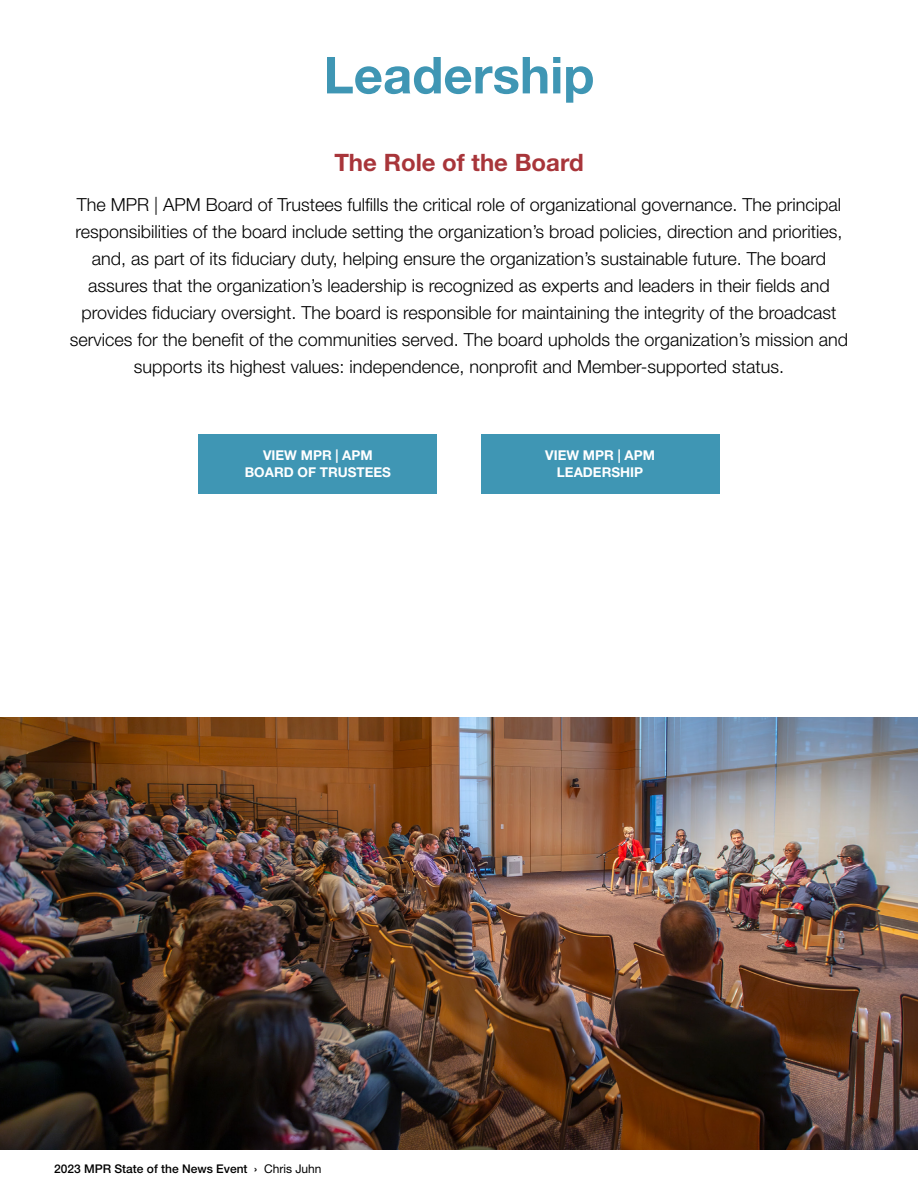
<style>
.page{position:relative;width:918px;height:1188px;background:#fff}
.page>*{position:absolute;margin:0;border:0;box-sizing:border-box;transform-origin:0 0}
.t1{font:700 51px "Helvetica Neue LT Std";color:#3f96b4}
.t2{font:700 24px "Helvetica Neue LT Std";color:#a8353a}
.t3{font:300 18px/27px "Helvetica Neue LT Std";color:#000;text-align:center}
.t4{font:700 13.5px/16.2px "Helvetica Neue LT Std";color:#fff;text-align:center}
.t5{font:500 12px "Helvetica Neue LT Std";color:#000}
.s1{font-weight:400}
</style>
<div class="page">
<div style="left:199px;top:434px;width:238px;height:60px;background:#3f96b4"></div>
<div style="left:481px;top:434px;width:238px;height:60px;background:#3f96b4"></div>
<img style="left:0;top:717px;width:918px;height:432px">
<h1 class="t1" style="left:323px;top:44px;width:273px">Leadership</h1>
<h2 class="t2" style="left:334px;top:148px;width:251px">The Role of the Board</h2>
<p class="t3" style="left:70px;top:191px;width:780px">The MPR | APM Board of Trustees fulfills the critical role of organizational governance. The principal responsibilities of the board include setting the organization’s broad policies, direction and priorities, and, as part of its fiduciary duty, helping ensure the organization’s sustainable future. The board assures that the organization’s leadership is recognized as experts and leaders in their fields and provides fiduciary oversight. The board is responsible for maintaining the integrity of the broadcast services for the benefit of the communities served. The board upholds the organization’s mission and supports its highest values: independence, nonprofit and Member-supported status.</p>
<p class="t4" style="left:245px;top:447px;width:148px">VIEW MPR | APM<br>BOARD OF TRUSTEES</p>
<p class="t4" style="left:545px;top:447px;width:111px">VIEW MPR | APM<br>LEADERSHIP</p>
<p class="t5" style="left:54px;top:1161px;width:269px">2023 MPR State of the News Event › <span class="s1">Chris Juhn</span></p>
</div>
